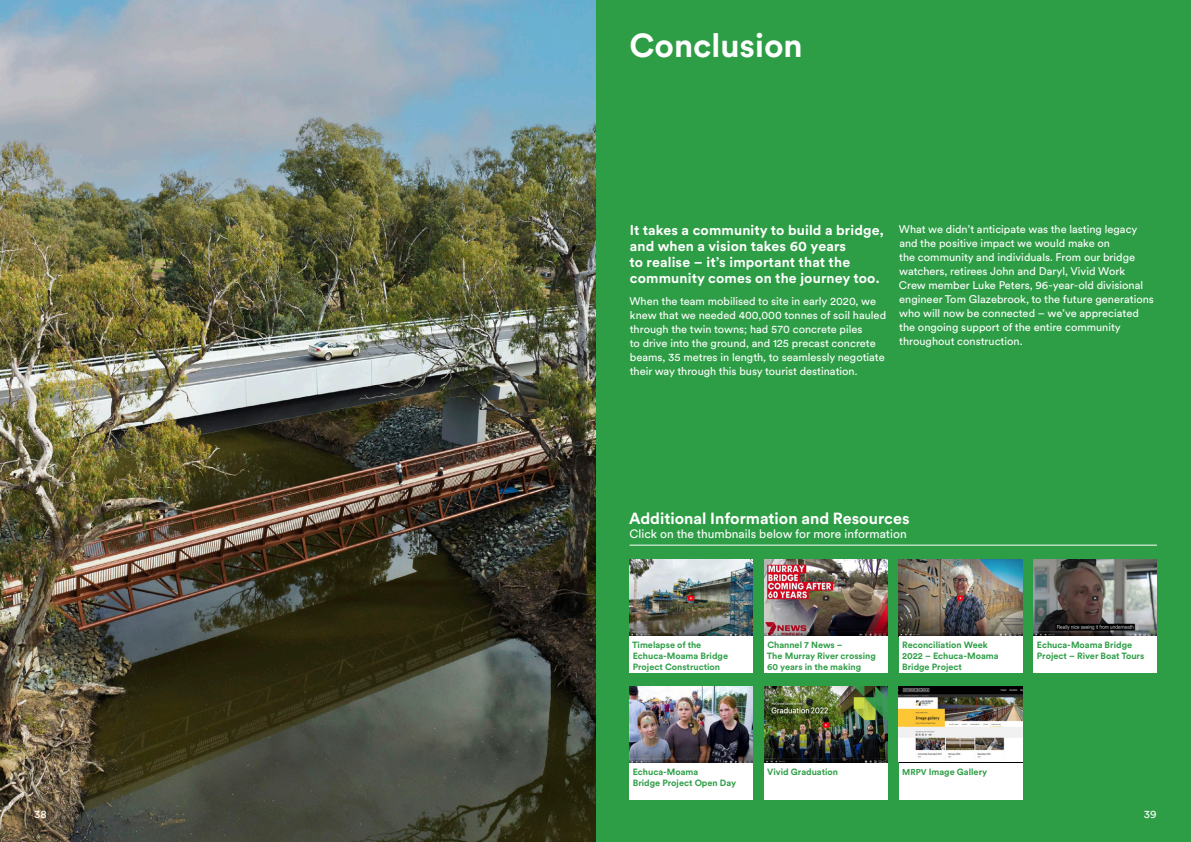
<style>
.page{position:relative;width:1191px;height:842px;background:#2e9e46}
.page>*{position:absolute;margin:0;border:0;box-sizing:border-box;transform-origin:0 0}
.Page_Headings{font:700 33px "Circular XX";color:#fff}
._01_Section_Headings{font:700 16px "Circular XX";color:#fff}
._00_Body__Circular_1{font:700 14px/16px "Circular XX";letter-spacing:.01em;color:#fff}
._01_Section_Headings-2{font:12px "Circular XX";color:#fff}
._00_Body__Circular_1-2{font:11px/14px "Circular XX";color:#fff}
.Page_No_s{font:11px "Circular XX";color:#fff}
._04_Thumbnail_Headin{font:700 9px/11px "Circular XX";color:#2e9e46}
.s1{font-size:8.5px}
</style>
<div class="page">
<img style="left:0;top:0;width:595px;height:842px">
<img style="left:629px;top:686px;width:124px;height:77px">
<img style="left:764px;top:686px;width:123px;height:77px">
<img style="left:899px;top:686px;width:123px;height:76px">
<img style="left:629px;top:559px;width:124px;height:77px">
<img style="left:764px;top:559px;width:123px;height:77px">
<img style="left:899px;top:559px;width:123px;height:77px">
<img style="left:1033px;top:559px;width:124px;height:77px">
<hr style="left:629px;top:545px;width:528px;height:1px;background:#fff">
<div style="left:629px;top:763px;width:124px;height:36px;background:#fff"></div>
<div style="left:764px;top:763px;width:123px;height:36px;background:#fff"></div>
<div style="left:899px;top:763px;width:123px;height:36px;background:#fff"></div>
<div style="left:629px;top:636px;width:124px;height:36px;background:#fff"></div>
<div style="left:764px;top:636px;width:123px;height:36px;background:#fff"></div>
<div style="left:899px;top:636px;width:123px;height:36px;background:#fff"></div>
<div style="left:1033px;top:636px;width:124px;height:36px;background:#fff"></div>
<p class="Page_Headings" style="left:629px;top:23px;width:175px">Conclusion</p>
<p class="_00_Body__Circular_1" style="left:629px;top:222px;width:256px">It takes a community to build a bridge, and when a vision takes 60 years<br>to realise – it’s important that the community comes on the journey too.</p>
<p class="_00_Body__Circular_1-2" style="left:629px;top:293px;width:258px">When the team mobilised to site in early 2020, we knew that we needed 400,000 tonnes of soil hauled through the twin towns; had 570 concrete piles<br>to drive into the ground, and 125 precast concrete beams, 35 metres in length, to seamlessly negotiate their way through this busy tourist destination.</p>
<p class="_00_Body__Circular_1-2" style="left:899px;top:222px;width:256px">What we didn’t anticipate was the lasting legacy and the positive impact we would make on<br>the community and individuals. From our bridge watchers, retirees John and Daryl, Vivid Work Crew member Luke Peters, 96-year-old divisional engineer Tom Glazebrook, to the future generations who will now be connected – we’ve appreciated the ongoing support of the entire community throughout construction.</p>
<p class="_01_Section_Headings" style="left:629px;top:507px;width:282px">Additional Information and Resources</p>
<p class="_01_Section_Headings-2" style="left:629px;top:525px;width:279px">Click on the thumbnails below for more information</p>
<p class="_04_Thumbnail_Headin" style="left:632px;top:639px;width:97px">Timelapse of the<br>Echuca-Moama Bridge<br>Project Construction</p>
<p class="_04_Thumbnail_Headin" style="left:767px;top:639px;width:110px">Channel 7 News –<br>The Murray River crossing<br>60 years in the making</p>
<p class="_04_Thumbnail_Headin" style="left:902px;top:639px;width:98px">Reconciliation Week<br>2022 – Echuca-Moama<br>Bridge Project</p>
<p class="_04_Thumbnail_Headin" style="left:1037px;top:639px;width:109px">Echuca-Moama Bridge<br>Project – River Boat Tours</p>
<p class="_04_Thumbnail_Headin" style="left:633px;top:766px;width:105px">Echuca-Moama<br>Bridge Project Open Day</p>
<p class="_04_Thumbnail_Headin" style="left:767px;top:766px;width:72px">Vivid Graduation</p>
<p class="_04_Thumbnail_Headin" style="left:902px;top:766px;width:86px"><span class="s1">MRPV</span> Image Gallery</p>
<p class="Page_No_s" style="left:34px;top:807px;width:14px">38</p>
<p class="Page_No_s" style="left:1144px;top:807px;width:14px">39</p>
</div>
